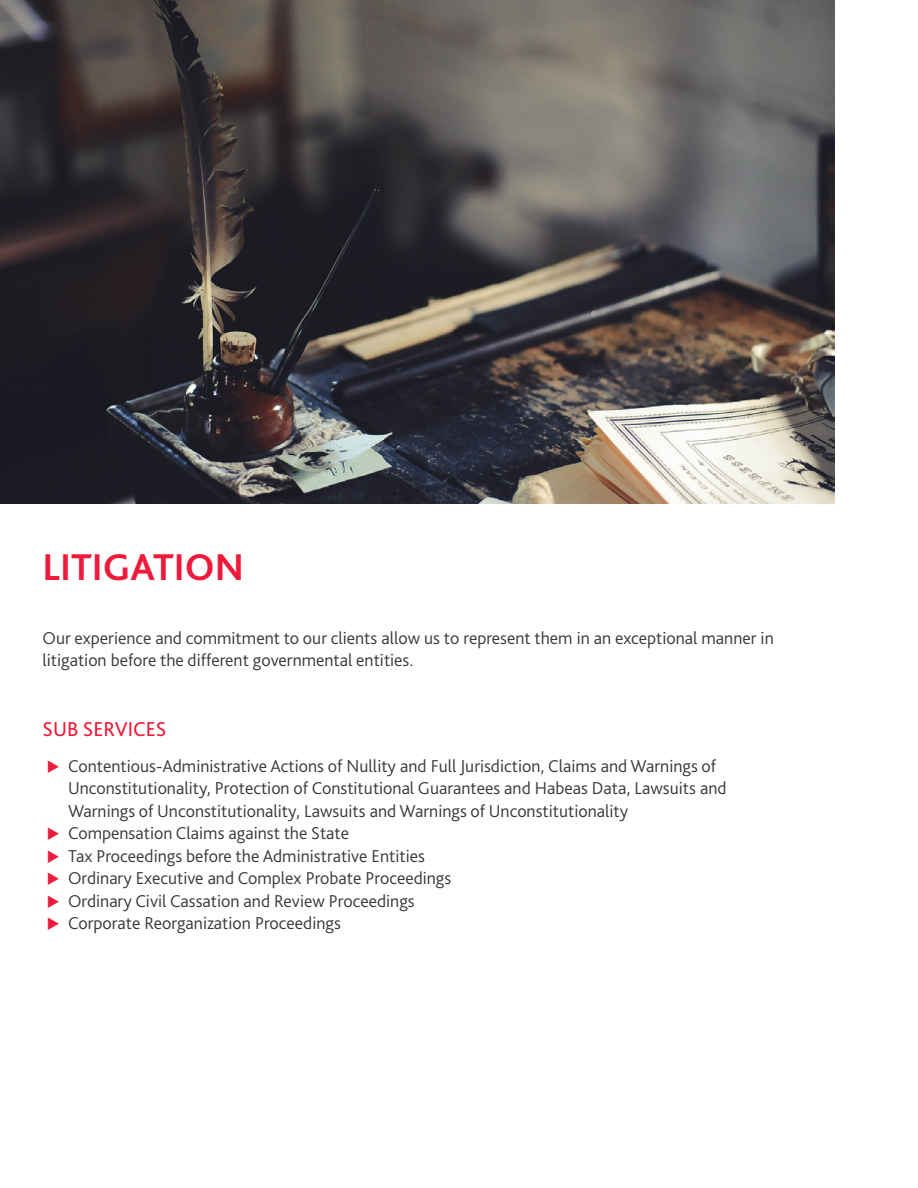
<style>
.page{position:relative;width:918px;height:1188px;background:#fff}
.page>*{position:absolute;margin:0;border:0;box-sizing:border-box;transform-origin:0 0}
.t1{font:700 39px "Bliss Pro";color:#ed1a3b}
.t2{font:21px "Bliss Pro";color:#ed1a3b}
.t3{font:300 18px/22.5px "Bliss Pro";color:#3c3734}
</style>
<div class="page">
<img style="left:0;top:0;width:834px;height:504px">
<h1 class="t1" style="left:43px;top:543px;width:203px">LITIGATION</h1>
<p class="t3" style="left:43px;top:626px;width:733px">Our experience and commitment to our clients allow us to represent them in an exceptional manner in litigation before the different governmental entities.</p>
<p class="t2" style="left:43px;top:716px;width:125px">SUB SERVICES</p>
<p class="t3" style="left:68px;top:754px;width:660px">Contentious-Administrative Actions of Nullity and Full Jurisdiction, Claims and Warnings of Unconstitutionality, Protection of Constitutional Guarantees and Habeas Data, Lawsuits and Warnings of Unconstitutionality, Lawsuits and Warnings of Unconstitutionality Compensation Claims against the State<br>Tax Proceedings before the Administrative Entities<br>Ordinary Executive and Complex Probate Proceedings<br>Ordinary Civil Cassation and Review Proceedings<br>Corporate Reorganization Proceedings</p>
</div>
